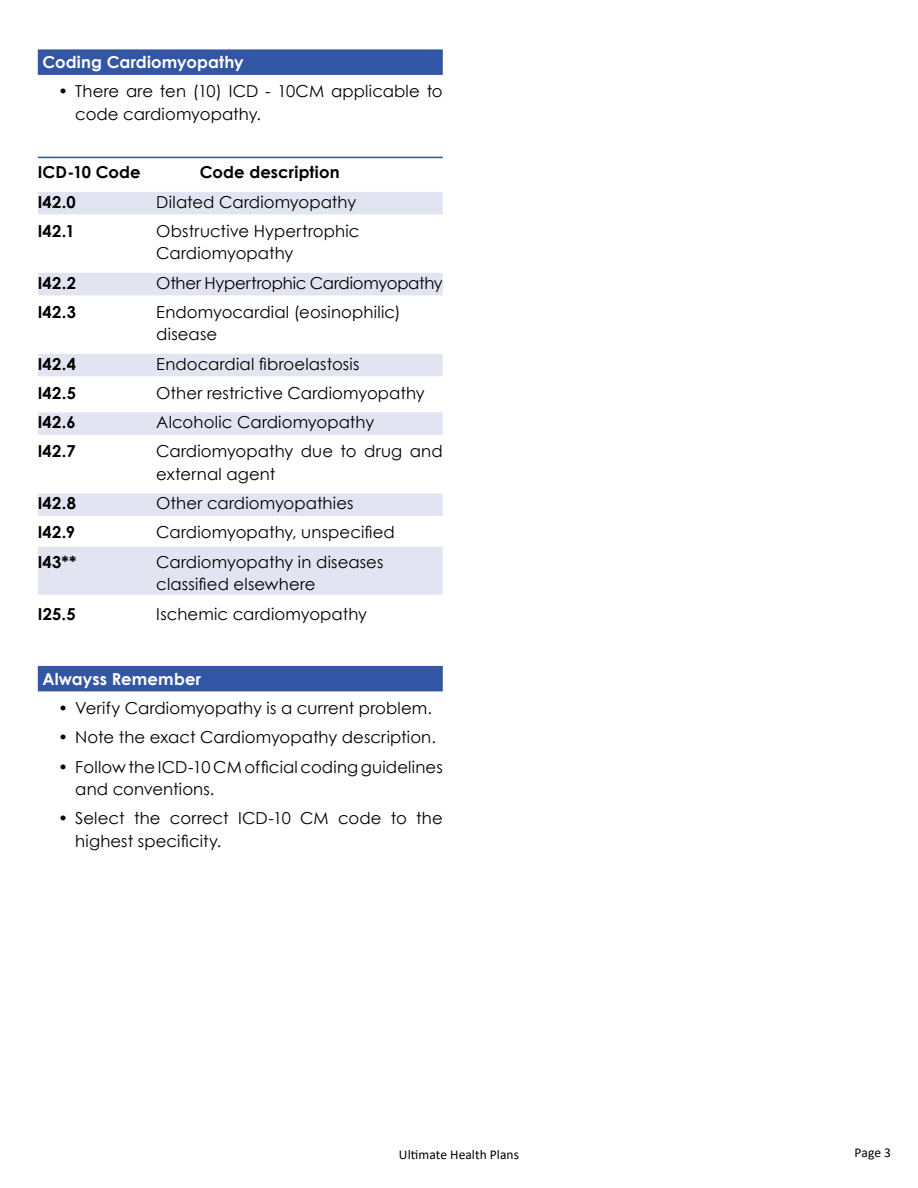
<style>
.page{position:relative;width:918px;height:1188px;background:#fff}
.page>*{position:absolute;margin:0;border:0;box-sizing:border-box;transform-origin:0 0}
.t1{font:16.5px/22.5px "Century Gothic";letter-spacing:.005em;color:#000}
.t2{font:700 16.5px "Century Gothic";letter-spacing:.01em;color:#000}
.t3{font:700 16.5px "Century Gothic";letter-spacing:.005em;color:#fff}
.t4{font:16.5px "Century Gothic";letter-spacing:-.015em;color:#000}
.t5{font:13.5px "Calibri";letter-spacing:.005em;color:#000}
</style>
<div class="page">
<div style="left:38px;top:49px;width:405px;height:26px;background:#3255a4"></div>
<hr style="left:38px;top:157px;width:405px;height:1px;background:#3255a4">
<div style="left:38px;top:192px;width:405px;height:22px;background:#e3e4f2"></div>
<div style="left:38px;top:273px;width:405px;height:22px;background:#e3e4f2"></div>
<div style="left:38px;top:354px;width:405px;height:22px;background:#e3e4f2"></div>
<div style="left:38px;top:412px;width:405px;height:23px;background:#e3e4f2"></div>
<div style="left:38px;top:493px;width:405px;height:23px;background:#e3e4f2"></div>
<div style="left:38px;top:547px;width:405px;height:48px;background:#e3e4f2"></div>
<div style="left:38px;top:666px;width:405px;height:25px;background:#3255a4"></div>
<p class="t3" style="left:42px;top:50px;width:203px">Coding Cardiomyopathy</p>
<p class="t1" style="left:75px;top:80px;width:369px;text-indent:-17px">• There are ten (10) ICD - 10CM applicable to code cardiomyopathy.</p>
<p class="t2" style="left:38px;top:160px;width:105px">ICD-10 Code</p>
<p class="t2" style="left:200px;top:160px;width:141px">Code description</p>
<p class="t2" style="left:38px;top:189px;width:40px">I42.0</p>
<p class="t1" style="left:156px;top:190px;width:201px">Dilated Cardiomyopathy</p>
<p class="t2" style="left:38px;top:218px;width:38px">I42.1</p>
<p class="t1" style="left:156px;top:219px;width:205px">Obstructive Hypertrophic<br>Cardiomyopathy</p>
<p class="t2" style="left:38px;top:270px;width:40px">I42.2</p>
<p class="t4" style="left:156px;top:271px;width:288px">Other Hypertrophic Cardiomyopathy</p>
<p class="t2" style="left:38px;top:299px;width:40px">I42.3</p>
<p class="t1" style="left:156px;top:300px;width:246px">Endomyocardial (eosinophilic) disease</p>
<p class="t2" style="left:38px;top:351px;width:40px">I42.4</p>
<p class="t1" style="left:156px;top:352px;width:205px">Endocardial fibroelastosis</p>
<p class="t2" style="left:38px;top:380px;width:40px">I42.5</p>
<p class="t1" style="left:156px;top:382px;width:270px">Other restrictive Cardiomyopathy</p>
<p class="t2" style="left:38px;top:410px;width:40px">I42.6</p>
<p class="t1" style="left:156px;top:411px;width:219px">Alcoholic Cardiomyopathy</p>
<p class="t2" style="left:38px;top:439px;width:39px">I42.7</p>
<p class="t1" style="left:156px;top:440px;width:288px">Cardiomyopathy due to drug and external agent</p>
<p class="t2" style="left:38px;top:491px;width:40px">I42.8</p>
<p class="t1" style="left:156px;top:492px;width:199px">Other cardiomyopathies</p>
<p class="t2" style="left:38px;top:520px;width:39px">I42.9</p>
<p class="t1" style="left:156px;top:521px;width:240px">Cardiomyopathy, unspecified</p>
<p class="t2" style="left:38px;top:549px;width:40px">I43**</p>
<p class="t1" style="left:156px;top:550px;width:229px">Cardiomyopathy in diseases classified elsewhere</p>
<p class="t2" style="left:38px;top:601px;width:39px">I25.5</p>
<p class="t1" style="left:156px;top:602px;width:212px">Ischemic cardiomyopathy</p>
<p class="t3" style="left:42px;top:666px;width:160px">Alwayss Remember</p>
<p class="t1" style="left:58px;top:697px;width:375px">• Verify Cardiomyopathy is a current problem.</p>
<p class="t1" style="left:58px;top:726px;width:379px">• Note the exact Cardiomyopathy description.</p>
<p class="t1" style="left:75px;top:755px;width:369px;text-indent:-17px">• Follow theICD-10 CM official codingguidelines and conventions.</p>
<p class="t1" style="left:75px;top:807px;width:369px;text-indent:-17px">• Select the correct ICD-10 CM code to the highest specificity.</p>
<p class="t5" style="left:399px;top:1145px;width:122px">Ultimate Health Plans</p>
<p class="t5" style="left:854px;top:1143px;width:38px">Page 3</p>
</div>
